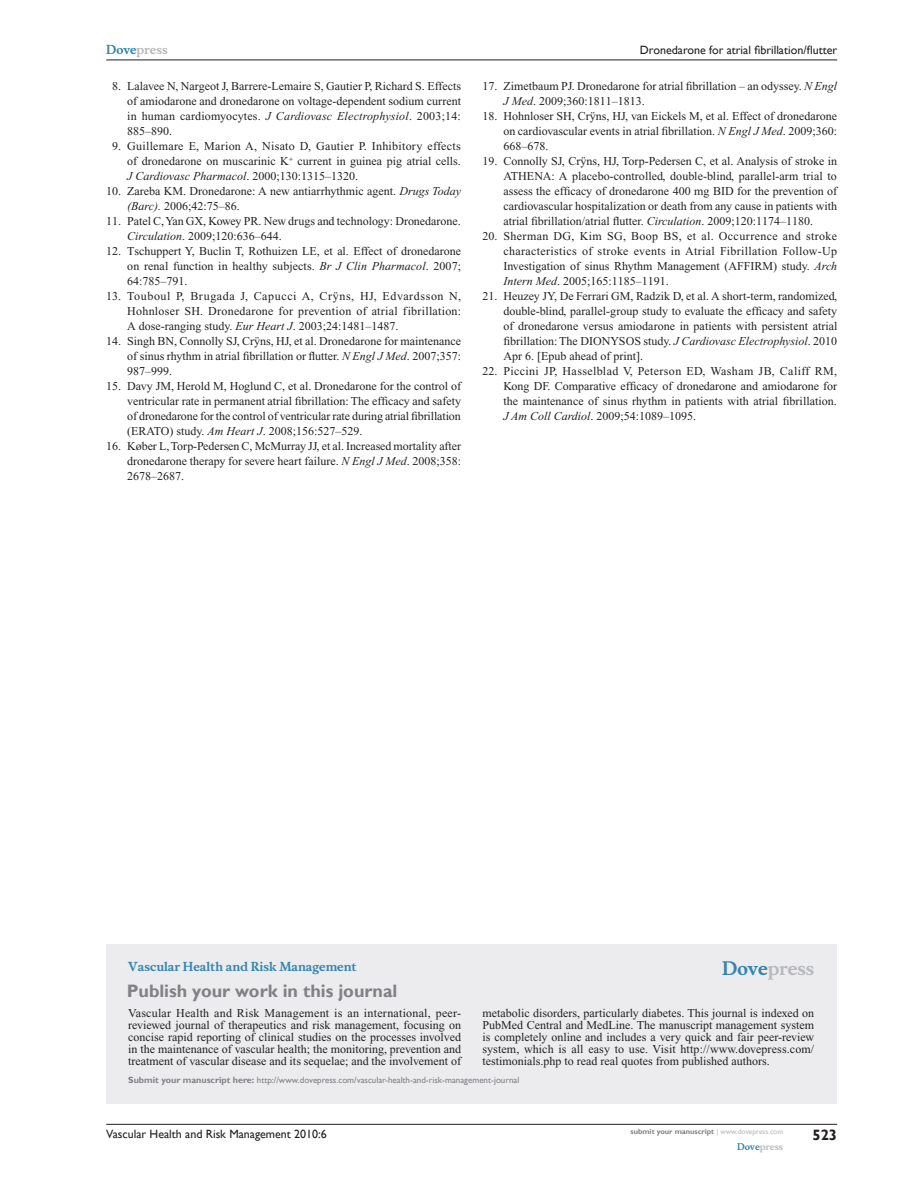
<style>
.page{position:relative;width:918px;height:1188px;background:#fff}
.page>*{position:absolute;margin:0;border:0;box-sizing:border-box;transform-origin:0 0}
.t1{font:700 18px "Gill Sans";color:#808285}
.t2{font:700 18px "Musee";color:#b8b9bc}
.t3{font:700 15px "Gill Sans";color:#231f20}
.t4{font:12px/15px "Times New Roman";color:#231f20;text-align:justify}
.t5{font:12px "Gill Sans";color:#231f20}
.t6{font:700 12px "Musee";color:#3485ae}
.t7{font:700 12px "Musee";color:#b8b9bc}
.t8{font:9px "Gill Sans";color:#808285}
.t9{font:700 9px "Musee";color:#b8b9bc}
.t10{font:700 7.5px "Gill Sans";color:#808285}
.s1{color:#3485ae}
.s2{font-style:italic}
.s3{font-weight:700}
.s4{font-weight:400;color:#b8b9bc}
</style>
<div class="page">
<div style="left:106px;top:944px;width:731px;height:159px;background:#ececee"></div>
<hr style="left:106px;top:1124px;width:731px;height:1px;background:#231f20">
<hr style="left:106px;top:60px;width:731px;height:1px;background:#231f20">
<p class="t7" style="left:106px;top:43px;width:63px"><span class="s1">Dove</span>press</p>
<p class="t4" style="left:127px;top:79px;width:335px;text-indent:-15px">8. Lalavee N, Nargeot J, Barrere-Lemaire S, Gautier P, Richard S. Effects of amiodarone and dronedarone on voltage-dependent sodium current in human cardiomyocytes. <span class="s2">J Cardiovasc Electrophysiol</span>. 2003;14:<br>885–890.</p>
<p class="t4" style="left:127px;top:139px;width:335px;text-indent:-15px">9. Guillemare E, Marion A, Nisato D, Gautier P. Inhibitory effects of dronedarone on muscarinic K current in guinea pig atrial cells.<br><span class="s2">J Cardiovasc Pharmacol</span>. 2000;130:1315–1320.</p>
<p class="t4" style="left:127px;top:184px;width:335px;text-indent:-21px">10. Zareba KM. Dronedarone: A new antiarrhythmic agent. <span class="s2">Drugs Today (Barc).</span> 2006;42:75–86.</p>
<p class="t4" style="left:127px;top:214px;width:335px;text-indent:-21px">11. Patel C, Yan GX, Kowey PR. New drugs and technology: Dronedarone.<br><span class="s2">Circulation</span>. 2009;120:636–644.</p>
<p class="t4" style="left:127px;top:244px;width:335px;text-indent:-21px">12. Tschuppert Y, Buclin T, Rothuizen LE, et al. Effect of dronedarone on renal function in healthy subjects. <span class="s2">Br J Clin Pharmacol</span>. 2007; 64:785–791.</p>
<p class="t4" style="left:127px;top:289px;width:336px;text-indent:-21px">13. Touboul P, Brugada J, Capucci A, Crÿns, HJ, Edvardsson N, Hohnloser SH. Dronedarone for prevention of atrial fibrillation:<br>A dose-ranging study. <span class="s2">Eur Heart J</span>. 2003;24:1481–1487.</p>
<p class="t4" style="left:127px;top:334px;width:335px;text-indent:-21px">14. Singh BN, Connolly SJ, Crÿns, HJ, et al. Dronedarone for maintenance of sinus rhythm in atrial fibrillation or flutter. <span class="s2">N Engl J Med</span>. 2007;357:<br>987–999.</p>
<p class="t4" style="left:127px;top:379px;width:335px;text-indent:-21px">15. Davy JM, Herold M, Hoglund C, et al. Dronedarone for the control of ventricular rate in permanent atrial fibrillation: The efficacy and safety of dronedarone for the control of ventricular rate during atrial fibrillation (ERATO) study. <span class="s2">Am Heart J</span>. 2008;156:527–529.</p>
<p class="t4" style="left:127px;top:439px;width:335px;text-indent:-21px">16. Køber L, Torp-Pedersen C, McMurray JJ, et al. Increased mortality after dronedarone therapy for severe heart failure. <span class="s2">N Engl J Med</span>. 2008;358:<br>2678–2687.</p>
<p class="t5" style="left:640px;top:43px;width:199px">Dronedarone for atrial fibrillation/flutter</p>
<p class="t4" style="left:503px;top:79px;width:335px;text-indent:-21px">17. Zimetbaum PJ. Dronedarone for atrial fibrillation – an odyssey. <span class="s2">N Engl<br>J Med</span>. 2009;360:1811–1813.</p>
<p class="t4" style="left:503px;top:109px;width:335px;text-indent:-21px">18. Hohnloser SH, Crÿns, HJ, van Eickels M, et al. Effect of dronedarone on cardiovascular events in atrial fibrillation. <span class="s2">N Engl J Med</span>. 2009;360:<br>668–678.</p>
<p class="t4" style="left:503px;top:154px;width:335px;text-indent:-21px">19. Connolly SJ, Crÿns, HJ, Torp-Pedersen C, et al. Analysis of stroke in ATHENA: A placebo-controlled, double-blind, parallel-arm trial to assess the efficacy of dronedarone 400 mg BID for the prevention of cardiovascular hospitalization or death from any cause in patients with atrial fibrillation/atrial flutter. <span class="s2">Circulation</span>. 2009;120:1174–1180.</p>
<p class="t4" style="left:503px;top:229px;width:335px;text-indent:-21px">20. Sherman DG, Kim SG, Boop BS, et al. Occurrence and stroke characteristics of stroke events in Atrial Fibrillation Follow-Up Investigation of sinus Rhythm Management (AFFIRM) study. <span class="s2">Arch Intern Med</span>. 2005;165:1185–1191.</p>
<p class="t4" style="left:503px;top:289px;width:336px;text-indent:-21px">21. Heuzey JY, De Ferrari GM, Radzik D, et al. A short-term, randomized, double-blind, parallel-group study to evaluate the efficacy and safety of dronedarone versus amiodarone in patients with persistent atrial fibrillation: The DIONYSOS study. <span class="s2">J Cardiovasc Electrophysiol</span>. 2010<br>Apr 6. [Epub ahead of print].</p>
<p class="t4" style="left:503px;top:364px;width:335px;text-indent:-21px">22. Piccini JP, Hasselblad V, Peterson ED, Washam JB, Califf RM, Kong DF. Comparative efficacy of dronedarone and amiodarone for the maintenance of sinus rhythm in patients with atrial fibrillation.<br><span class="s2">J Am Coll Cardiol</span>. 2009;54:1089–1095.</p>
<p class="t6" style="left:128px;top:959px;width:230px">Vascular Health and Risk Management</p>
<h1 class="t1" style="left:127px;top:980px;width:272px">Publish your work in this journal</h1>
<h1 class="t2" style="left:722px;top:958px;width:94px"><span class="s1">Dove</span>press</h1>
<p class="t4" style="left:128px;top:1007px;width:334px;line-height:12px">Vascular Health and Risk Management is an international, peer&shy;reviewed journal of therapeutics and risk management, focusing on concise rapid reporting of clinical studies on the processes involved in the maintenance of vascular health; the monitoring, prevention and treatment of vascular disease and its sequelae; and the involvement of</p>
<p class="t4" style="left:482px;top:1007px;width:333px;line-height:12px">metabolic disorders, particularly diabetes. This journal is indexed on PubMed Central and MedLine. The manuscript management system is completely online and includes a very quick and fair peer-review system, which is all easy to use. Visit http://www.dovepress.com/ testimonials.php to read real quotes from published authors.</p>
<p class="t8" style="left:128px;top:1075px;width:393px"><span class="s3">Submit your manuscript here:</span> http://www.dovepress.com/vascular-health-and-risk-management-journal</p>
<p class="t5" style="left:106px;top:1127px;width:222px">Vascular Health and Risk Management 2010:6</p>
<p class="t10" style="left:631px;top:1127px;width:154px">submit your manuscript <span class="s4">| www.dovepress.com</span></p>
<p class="t9" style="left:737px;top:1141px;width:48px"><span class="s1">Dove</span>press</p>
<p class="t3" style="left:812px;top:1126px;width:26px">523</p>
</div>
